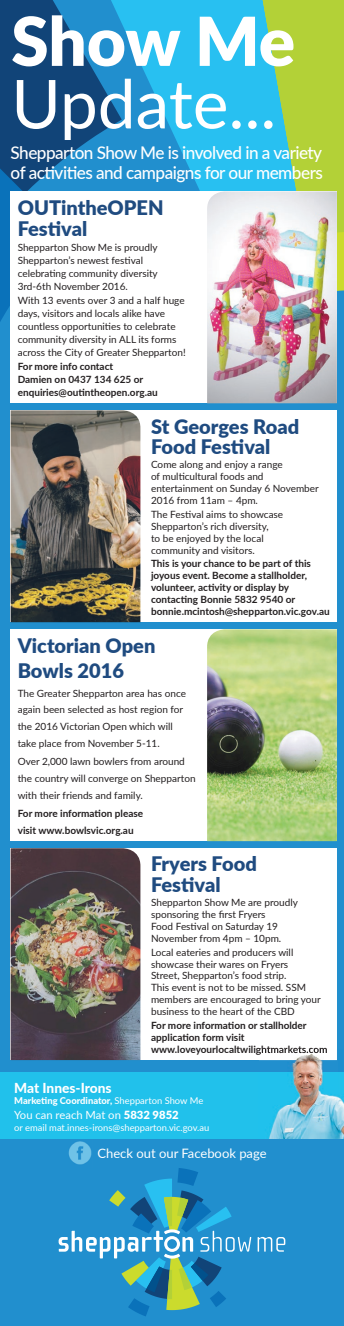
<style>
.page{position:relative;width:344px;height:1326px;background:#fff}
.page>*{position:absolute;margin:0;border:0;box-sizing:border-box;transform-origin:0 0}
.t1{font:67.5px "Lato";color:#fff}
.t2{font:900 67.5px "Lato";letter-spacing:-.01em;color:#fff}
.t3{font:900 20px/20.8px "Lato";color:#1f4b80}
.t4{font:500 17.5px/20px "Lato";letter-spacing:-.03em;color:#fff}
.t5{font:800 13.75px "Lato";letter-spacing:-.005em;color:#fff}
.t6{font:13px "Lato";color:#fff}
.t7{font:11.25px "Lato";color:#fff}
.t8{font:10px/12px "Lato";color:#231f20}
.t9{font:700 10px/12px "Lato";color:#231f20}
.t10{font:9.38px "Lato";color:#fff}
.t11{font:800 9.38px "Lato";color:#fff}
.s1{font-weight:400}
.s2{font-weight:900}
</style>
<div class="page">
<div style="left:0;top:0;width:344px;height:1325px;background:#218fce"></div>
<svg style="left:122px;top:0;width:101px;height:191px;fill:#28c0f1"></svg>
<svg style="left:223px;top:0;width:121px;height:236px;background:#73c98c"></svg>
<svg style="left:0;top:0;width:122px;height:157px;fill:#114478"></svg>
<svg style="left:0;top:28px;width:66px;height:323px;background:#145188"></svg>
<svg style="left:257px;top:1236px;width:28px;height:15px"></svg>
<svg style="left:59px;top:1168px;width:192px;height:148px"></svg>
<div style="left:0;top:1072px;width:344px;height:66px;background:#21c1eb"></div>
<img style="left:64px;top:1138px;width:28px;height:27px">
<div style="left:11px;top:848px;width:326px;height:211px;background:#fff"></div>
<div style="left:11px;top:191px;width:326px;height:212px;background:#fff"></div>
<div style="left:11px;top:410px;width:326px;height:212px;background:#fff"></div>
<div style="left:11px;top:629px;width:326px;height:212px;background:#fff"></div>
<img style="left:207px;top:191px;width:130px;height:212px">
<img style="left:11px;top:410px;width:129px;height:212px">
<img style="left:207px;top:629px;width:130px;height:212px">
<img style="left:11px;top:848px;width:129px;height:211px">
<img style="left:259px;top:1059px;width:42px;height:79px">
<img style="left:301px;top:1059px;width:43px;height:79px">
<img style="left:259px;top:1054px;width:60px;height:5px">
<img style="left:259px;top:1049px;width:68px;height:5px">
<h1 class="t2" style="left:11px;top:-10px;width:285px">Show Me</h1>
<h1 class="t1" style="left:11px;top:56px;width:266px">Update...</h1>
<h3 class="t4" style="left:11px;top:141px;width:313px">Shepparton Show Me is involved in a variety of activities and campaigns for our members</h3>
<h2 class="t3" style="left:18px;top:196px;width:147px;line-height:21.6px">OUTintheOPEN<br>Festival</h2>
<p class="t8" style="left:18px;top:240px;width:141px;line-height:12.9px">Shepparton Show Me is proudly<br>Shepparton’s newest festival celebrating community diversity<br>3rd-6th November 2016.</p>
<p class="t8" style="left:18px;top:294px;width:169px;line-height:12.9px">With 13 events over 3 and a half huge days, visitors and locals alike have countless opportunities to celebrate community diversity in ALL its forms across the City of Greater Shepparton!</p>
<p class="t9" style="left:18px;top:360px;width:141px;line-height:12.9px">For more info contact<br>Damien on 0437 134 625 or enquiries@outintheopen.org.au</p>
<h2 class="t3" style="left:151px;top:415px;width:150px">St Georges Road<br>Food Festival</h2>
<p class="t8" style="left:151px;top:458px;width:169px">Come along and enjoy a range<br>of multicultural foods and entertainment on Sunday 6 November<br>2016 from 11am – 4pm.</p>
<p class="t8" style="left:151px;top:507px;width:134px">The Festival aims to showcase<br>Shepparton’s rich diversity,<br>to be enjoyed by the local community and visitors.</p>
<p class="t9" style="left:151px;top:557px;width:180px">This is your chance to be part of this joyous event. Become a stallholder, volunteer, activity or display by contacting Bonnie 5832 9540 or bonnie.mcintosh@shepparton.vic.gov.au</p>
<h2 class="t3" style="left:18px;top:631px;width:139px;line-height:25.5px">Victorian Open<br>Bowls 2016</h2>
<p class="t8" style="left:18px;top:684px;width:170px;line-height:16.8px">The Greater Shepparton area has once again been selected as host region for the 2016 Victorian Open which will take place from November 5-11.</p>
<p class="t8" style="left:18px;top:752px;width:179px;line-height:16.8px">Over 2,000 lawn bowlers from around the country will converge on Shepparton with their friends and family.</p>
<p class="t9" style="left:18px;top:804px;width:127px;line-height:16.8px">For more information please visit www.bowlsvic.org.au</p>
<h2 class="t3" style="left:151px;top:852px;width:107px">Fryers Food<br>Festival</h2>
<p class="t8" style="left:151px;top:895px;width:148px">Shepparton Show Me are proudly sponsoring the first Fryers<br>Food Festival on Saturday 19<br>November from 4pm – 10pm.</p>
<p class="t8" style="left:151px;top:945px;width:171px">Local eateries and producers will showcase their wares on Fryers<br>Street, Shepparton’s food strip.<br>This event is not to be missed. SSM members are encouraged to bring your business to the heart of the CBD</p>
<p class="t9" style="left:151px;top:1018px;width:178px">For more information or stallholder application form visit www.loveyourlocaltwilightmarkets.com</p>
<h3 class="t5" style="left:14px;top:1077px;width:99px">Mat Innes-Irons</h3>
<p class="t11" style="left:14px;top:1093px;width:190px">Marketing Coordinator, <span class="s1">Shepparton Show Me</span></p>
<p class="t7" style="left:14px;top:1107px;width:166px">You can reach Mat on <span class="s2">5832 9852</span></p>
<p class="t10" style="left:14px;top:1120px;width:197px">or email mat.innes-irons@shepparton.vic.gov.au</p>
<h3 class="t6" style="left:97px;top:1143px;width:170px">Check out our Facebook page</h3>
</div>
